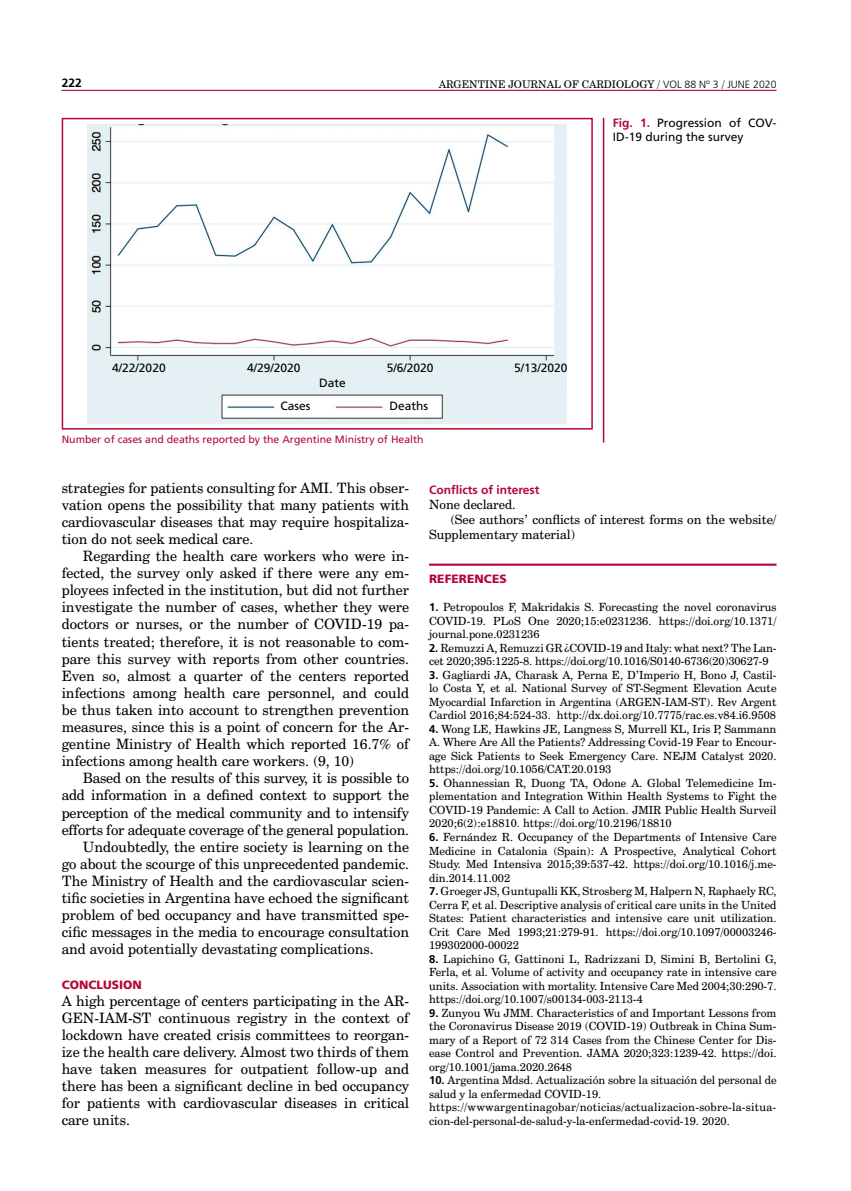
<style>
.page{position:relative;width:851px;height:1191px;background:#fff}
.page>*{position:absolute;margin:0;border:0;box-sizing:border-box;transform-origin:0 0}
.t1{font:14.25px/17.1px "Century Schoolbook BT";color:#000;text-align:justify}
.t2{font:12.75px "Century Schoolbook BT";color:#000}
.t3{font:12px/14.4px "Frutiger LT Std";color:#000}
.t4{font:900 12px "Frutiger LT Std";letter-spacing:.005em;color:#b30838}
.t5{font:700 12px "Frutiger LT Std";color:#b30838}
.t6{font:700 12px "Frutiger LT Std";color:#000}
.t7{font:11.25px/13.5px "Century Schoolbook BT";color:#000;text-align:justify}
.t8{font:10.5px "Frutiger LT Std";color:#b30838}
.t9{font:10.5px "Century Schoolbook BT";color:#000}
.s1{font-family:"Frutiger LT Std";font-weight:300}
.s2{font-weight:700;color:#b30838}
.s3{font-family:"Frutiger LT Std";font-weight:700}
</style>
<div class="page">
<hr style="left:61px;top:90px;width:715px;height:1px;background:#b30838">
<hr style="left:429px;top:563px;width:347px;height:3px;background:#b30838">
<img style="left:88px;top:124px;width:478px;height:299px">
<hr style="left:602px;top:118px;width:2px;height:324px;background:#b30838">
<div style="left:62px;top:118px;width:530px;height:311px;border:2px solid #b30838"></div>
<div style="left:277px;top:399px;width:53px;height:17px;background:#fff"></div>
<div style="left:385px;top:399px;width:53px;height:17px;background:#fff"></div>
<div style="left:101px;top:362px;width:465px;height:27px;background:#e4f0f3"></div>
<p class="t6" style="left:62px;top:75px;width:22px">222</p>
<p class="t9" style="left:438px;top:77px;width:339px">ARGENTINE JOURNAL OF CARDIOLOGY / <span class="s1">VOL 88 Nº 3</span> / <span class="s1">JUNE 2020</span></p>
<p class="t3" style="left:612px;top:115px;width:165px"><span class="s2">Fig. 1.</span> Progression of COV-<br>ID-19 during the survey</p>
<p class="t3" style="left:112px;top:360px;width:55px">4/22/2020</p>
<p class="t3" style="left:247px;top:360px;width:55px">4/29/2020</p>
<p class="t3" style="left:387px;top:360px;width:48px">5/6/2020</p>
<p class="t3" style="left:514px;top:360px;width:55px">5/13/2020</p>
<p class="t3" style="left:319px;top:375px;width:28px">Date</p>
<p class="t3" style="left:280px;top:399px;width:32px">Cases</p>
<p class="t3" style="left:389px;top:399px;width:40px">Deaths</p>
<p class="t8" style="left:62px;top:433px;width:363px">Number of cases and deaths reported by the Argentine Ministry of Health</p>
<p class="t1" style="left:62px;top:479px;width:349px">strategies for patients consulting for AMI. This obser&shy;vation opens the possibility that many patients with cardiovascular diseases that may require hospitaliza&shy;tion do not seek medical care.</p>
<p class="t1" style="left:62px;top:547px;width:349px;text-indent:21px">Regarding the health care workers who were in&shy;fected, the survey only asked if there were any em&shy;ployees infected in the institution, but did not further investigate the number of cases, whether they were doctors or nurses, or the number of COVID-19 pa&shy;tients treated; therefore, it is not reasonable to com&shy;pare this survey with reports from other countries.<br>Even so, almost a quarter of the centers reported infections among health care personnel, and could be thus taken into account to strengthen prevention measures, since this is a point of concern for the Ar&shy;gentine Ministry of Health which reported 16.7% of infections among health care workers. (9, 10)</p>
<p class="t1" style="left:83px;top:769px;width:327px">Based on the results of this survey, it is possible to</p>
<p class="t1" style="left:62px;top:786px;width:349px">add information in a defined context to support the</p>
<p class="t1" style="left:62px;top:803px;width:349px">perception of the medical community and to intensify</p>
<p class="t1" style="left:62px;top:821px;width:349px">efforts for adequate coverage of the general population.</p>
<p class="t1" style="left:83px;top:838px;width:327px">Undoubtedly, the entire society is learning on the</p>
<p class="t1" style="left:62px;top:855px;width:349px">go about the scourge of this unprecedented pandemic.</p>
<p class="t1" style="left:62px;top:872px;width:349px">The Ministry of Health and the cardiovascular scien-</p>
<p class="t1" style="left:62px;top:889px;width:349px">tific societies in Argentina have echoed the significant</p>
<p class="t1" style="left:62px;top:906px;width:349px">problem of bed occupancy and have transmitted spe-</p>
<p class="t1" style="left:62px;top:923px;width:349px">cific messages in the media to encourage consultation</p>
<p class="t1" style="left:62px;top:940px;width:313px">and avoid potentially devastating complications.</p>
<p class="t4" style="left:62px;top:977px;width:82px">CONCLUSION</p>
<p class="t1" style="left:62px;top:992px;width:349px">A high percentage of centers participating in the AR-GEN-IAM-ST continuous registry in the context of lockdown have created crisis committees to reorgan&shy;ize the health care delivery. Almost two thirds of them have taken measures for outpatient follow-up and there has been a significant decline in bed occupancy for patients with cardiovascular diseases in critical care units.</p>
<p class="t5" style="left:429px;top:482px;width:112px">Conflicts of interest</p>
<p class="t2" style="left:429px;top:496px;width:88px">None declared.</p>
<p class="t2" style="left:450px;top:512px;width:327px">(See authors’ conflicts of interest forms on the website/</p>
<p class="t2" style="left:429px;top:527px;width:148px">Supplementary material)</p>
<p class="t4" style="left:429px;top:572px;width:79px">REFERENCES</p>
<p class="t7" style="left:429px;top:600px;width:349px"><span class="s3">1.</span> Petropoulos F, Makridakis S. Forecasting the novel coronavirus COVID-19. PLoS One 2020;15:e0231236. https://doi.org/10.1371/ journal.pone.0231236</p>
<p class="t7" style="left:429px;top:641px;width:349px"><span class="s3">2.</span> Remuzzi A, Remuzzi GR ¿COVID-19 and Italy: what next? The Lan&shy;cet 2020;395:1225-8. https://doi.org/10.1016/S0140-6736(20)30627-9</p>
<p class="t7" style="left:429px;top:668px;width:349px"><span class="s3">3.</span> Gagliardi JA, Charask A, Perna E, D’Imperio H, Bono J, Castil&shy;lo Costa Y, et al. National Survey of ST-Segment Elevation Acute Myocardial Infarction in Argentina (ARGEN-IAM-ST). Rev Argent Cardiol 2016;84:524-33. http://dx.doi.org/10.7775/rac.es.v84.i6.9508</p>
<p class="t7" style="left:429px;top:722px;width:349px"><span class="s3">4.</span> Wong LE, Hawkins JE, Langness S, Murrell KL, Iris P, Sammann A. Where Are All the Patients? Addressing Covid-19 Fear to Encour&shy;age Sick Patients to Seek Emergency Care. NEJM Catalyst 2020. https://doi.org/10.1056/CAT.20.0193</p>
<p class="t7" style="left:429px;top:776px;width:349px"><span class="s3">5.</span> Ohannessian R, Duong TA, Odone A. Global Telemedicine Im&shy;plementation and Integration Within Health Systems to Fight the COVID-19 Pandemic: A Call to Action. JMIR Public Health Surveil 2020;6(2):e18810. https://doi.org/10.2196/18810</p>
<p class="t7" style="left:429px;top:830px;width:349px"><span class="s3">6.</span> Fernández R. Occupancy of the Departments of Intensive Care Medicine in Catalonia (Spain): A Prospective, Analytical Cohort Study. Med Intensiva 2015;39:537-42. https://doi.org/10.1016/j.me&shy;din.2014.11.002</p>
<p class="t7" style="left:429px;top:884px;width:349px"><span class="s3">7.</span> Groeger JS, Guntupalli KK, Strosberg M, Halpern N, Raphaely RC, Cerra F, et al. Descriptive analysis of critical care units in the United States: Patient characteristics and intensive care unit utilization.<br>Crit Care Med 1993;21:279-91. https://doi.org/10.1097/00003246- 199302000-00022</p>
<p class="t7" style="left:429px;top:951px;width:349px"><span class="s3">8.</span> Lapichino G, Gattinoni L, Radrizzani D, Simini B, Bertolini G, Ferla, et al. Volume of activity and occupancy rate in intensive care units. Association with mortality. Intensive Care Med 2004;30:290-7. https://doi.org/10.1007/s00134-003-2113-4</p>
<p class="t7" style="left:429px;top:1005px;width:349px"><span class="s3">9.</span> Zunyou Wu JMM. Characteristics of and Important Lessons from the Coronavirus Disease 2019 (COVID-19) Outbreak in China Sum&shy;mary of a Report of 72 314 Cases from the Chinese Center for Dis&shy;ease Control and Prevention. JAMA 2020;323:1239-42. https://doi. org/10.1001/jama.2020.2648</p>
<p class="t7" style="left:429px;top:1073px;width:349px;text-align:left"><span class="s3">10.</span> Argentina Mdsd. Actualización sobre la situación del personal de salud y la enfermedad COVID-19. https://wwwargentinagobar/noticias/actualizacion-sobre-la-situa&shy;cion-del-personal-de-salud-y-la-enfermedad-covid-19. 2020.</p>
</div>
